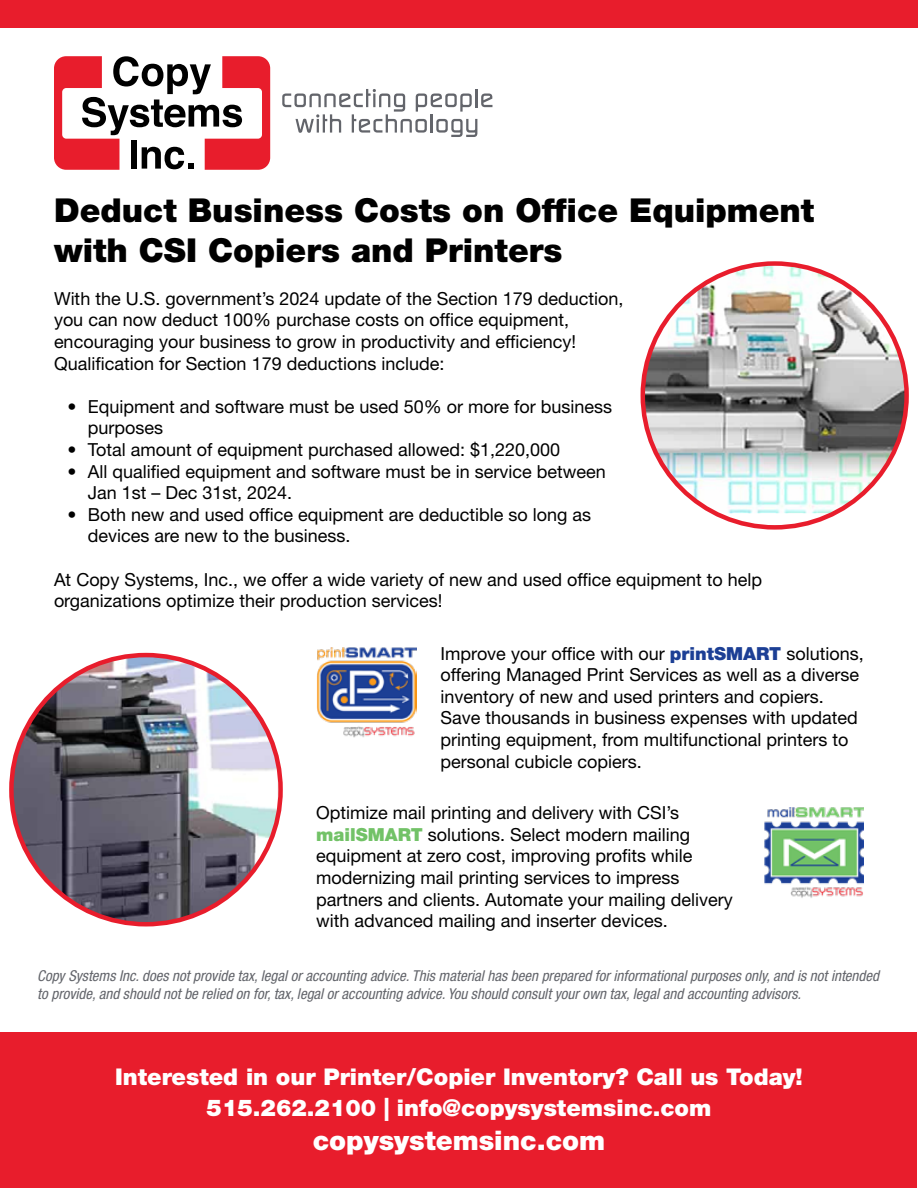
<style>
.page{position:relative;width:918px;height:1188px;background:#fff}
.page>*{position:absolute;margin:0;border:0;box-sizing:border-box;transform-origin:0 0}
.t1{font:900 33px/39.6px "Helvetica Neue LT Std";color:#000}
.t2{font:900 27px "Helvetica Neue LT Std";color:#fff}
.t3{font:900 23.1px/31.3px "Helvetica Neue LT Std";color:#fff;text-align:center}
.t4{font:18px/21.6px "Helvetica Neue LT Std";color:#000}
.t5{font:italic condensed 15px/18px "Helvetica Neue LT Std";color:#63656b}
.s1{font-weight:900;color:#1c3f95}
.s2{font-weight:900;color:#72c267}
</style>
<div class="page">
<svg style="left:282px;top:89px;width:210px;height:48px"></svg>
<svg style="left:54px;top:56px;width:216px;height:114px"></svg>
<img style="left:764px;top:807px;width:100px;height:91px">
<img style="left:316px;top:647px;width:100px;height:91px">
<div style="left:1px;top:1032px;width:916px;height:156px;background:#e81d2c"></div>
<div style="left:0;top:0;width:918px;height:27px;background:#e81d2c"></div>
<img style="left:11px;top:655px;width:270px;height:269px;border-radius:135px">
<img style="left:643px;top:264px;width:264px;height:249px">
<h1 class="t1" style="left:54px;top:190px;width:762px">Deduct Business Costs on Office Equipment with CSI Copiers and Printers</h1>
<p class="t4" style="left:54px;top:287px;width:571px">With the U.S. government’s 2024 update of the Section 179 deduction, you can now deduct 100% purchase costs on office equipment, encouraging your business to grow in productivity and efficiency!<br>Qualification for Section 179 deductions include:</p>
<p class="t4" style="left:88px;top:395px;width:526px;text-indent:-20px">• Equipment and software must be used 50% or more for business purposes</p>
<p class="t4" style="left:68px;top:439px;width:494px">• Total amount of equipment purchased allowed: $1,220,000</p>
<p class="t4" style="left:88px;top:460px;width:520px;text-indent:-20px">• All qualified equipment and software must be in service between<br>Jan 1st – Dec 31st, 2024.</p>
<p class="t4" style="left:88px;top:503px;width:505px;text-indent:-20px">• Both new and used office equipment are deductible so long as devices are new to the business.</p>
<p class="t4" style="left:54px;top:568px;width:710px">At Copy Systems, Inc., we offer a wide variety of new and used office equipment to help organizations optimize their production services!</p>
<p class="t4" style="left:441px;top:642px;width:425px">Improve your office with our <span class="s1">printSMART</span> solutions, offering Managed Print Services as well as a diverse inventory of new and used printers and copiers.<br>Save thousands in business expenses with updated printing equipment, from multifunctional printers to personal cubicle copiers.</p>
<p class="t4" style="left:316px;top:802px;width:418px">Optimize mail printing and delivery with CSI’s <span class="s2">mailSMART</span> solutions. Select modern mailing equipment at zero cost, improving profits while modernizing mail printing services to impress partners and clients. Automate your mailing delivery with advanced mailing and inserter devices.</p>
<p class="t5" style="left:37px;top:967px;width:843px">Copy Systems Inc. does not provide tax, legal or accounting advice. This material has been prepared for informational purposes only, and is not intended to provide, and should not be relied on for, tax, legal or accounting advice. You should consult your own tax, legal and accounting advisors.</p>
<p class="t3" style="left:115px;top:1061px;width:689px">Interested in our Printer/Copier Inventory? Call us Today!<br>515.262.2100 | info@copysystemsinc.com</p>
<h2 class="t2" style="left:313px;top:1124px;width:294px">copysystemsinc.com</h2>
</div>
